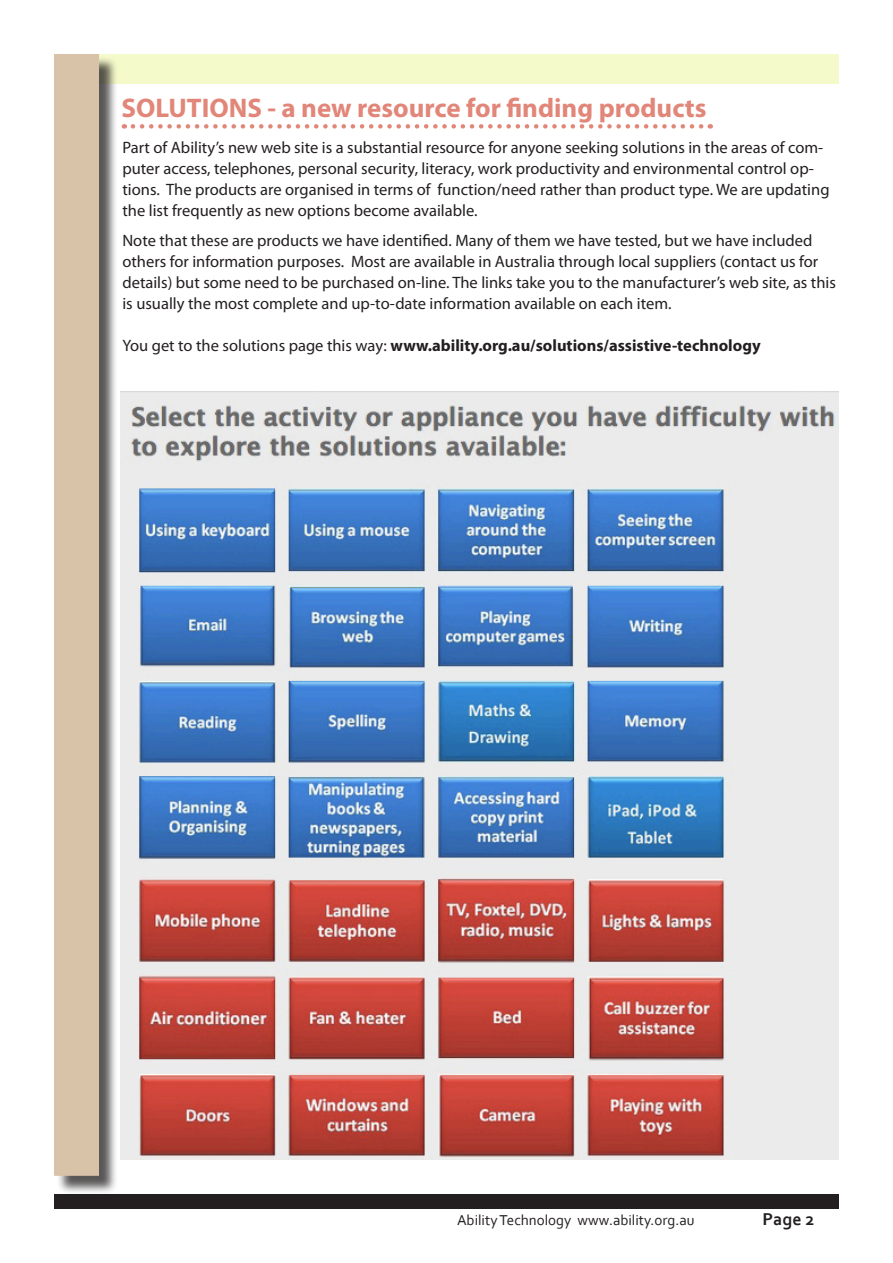
<style>
.page{position:relative;width:893px;height:1263px;background:#fff}
.page>*{position:absolute;margin:0;border:0;box-sizing:border-box;transform-origin:0 0}
.Headline{font:700 27px "Myriad Pro";color:#e18678}
.t1{font:700 18px "Corbel";color:#231f20}
.Body{font:16.5px/21px "Myriad Pro";color:#231f20}
.Body-2{font:700 16.5px "Myriad Pro";color:#231f20}
.t2{font:15px "Corbel";color:#231f20}
.s1{font-weight:400}
</style>
<div class="page">
<div style="left:54px;top:1194px;width:785px;height:15px;background:#231f20"></div>
<div style="left:64px;top:54px;width:775px;height:30px;background:#f5facb"></div>
<div style="left:56px;top:56px;width:62px;height:1139px;background:#231f20;opacity:.75"></div>
<div style="left:54px;top:54px;width:45px;height:1122px;background:#d8c2a8"></div>
<svg style="left:133px;top:124px;width:578px;height:5px"></svg>
<img style="left:120px;top:391px;width:719px;height:769px">
<p class="Headline" style="left:122px;top:91px;width:586px">SOLUTIONS - a new resource for finding products</p>
<p class="Body" style="left:122px;top:137px;width:709px">Part of Ability’s new web site is a substantial resource for anyone seeking solutions in the areas of com&shy;puter access, telephones, personal security, literacy, work productivity and environmental control op&shy;tions. The products are organised in terms of function/need rather than product type. We are updating the list frequently as new options become available.</p>
<p class="Body" style="left:122px;top:230px;width:715px">Note that these are products we have identified. Many of them we have tested, but we have included others for information purposes. Most are available in Australia through local suppliers (contact us for details) but some need to be purchased on-line. The links take you to the manufacturer’s web site, as this is usually the most complete and up-to-date information available on each item.</p>
<p class="Body-2" style="left:122px;top:335px;width:640px"><span class="s1">You get to the solutions page this way:</span> www.ability.org.au/solutions/assistive-technology</p>
<p class="t2" style="left:457px;top:1210px;width:239px">Ability Technology www.ability.org.au</p>
<p class="t1" style="left:762px;top:1207px;width:53px">Page 2</p>
</div>
